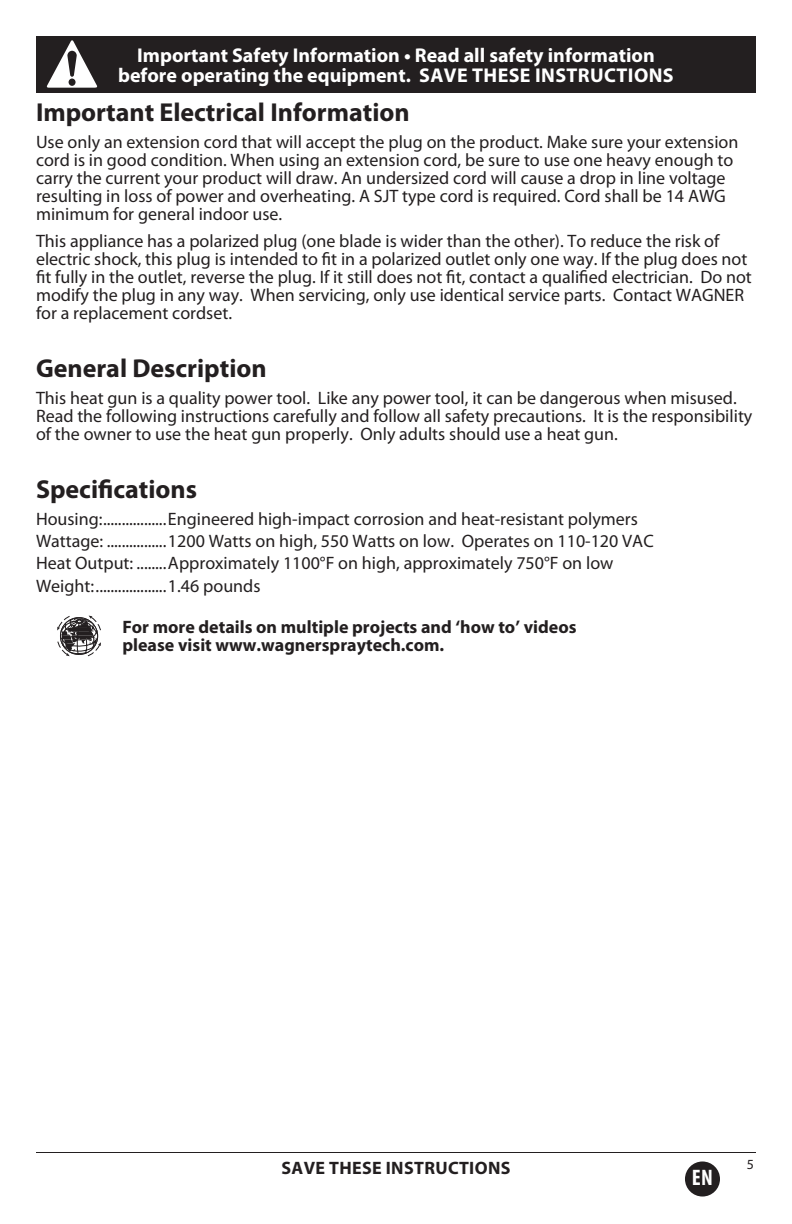
<style>
.page{position:relative;width:792px;height:1224px;background:#fff}
.page>*{position:absolute;margin:0;border:0;box-sizing:border-box;transform-origin:0 0}
.t1{font:700 26px "Myriad Pro";color:#231f20}
.t2{font:700 condensed 22.4px "Myriad Pro";color:#fff}
.t3{font:700 20px/20px "Myriad Pro";color:#fff;text-align:center}
.t4{font:18px/18px "Myriad Pro";color:#231f20}
.t5{font:700 18px/18px "Myriad Pro";color:#231f20}
.t6{font:700 18px "Myriad Pro";letter-spacing:.02em;color:#231f20}
.t7{font:14px "Myriad Pro";color:#231f20}
</style>
<div class="page">
<div style="left:36px;top:36px;width:720px;height:56px;background:#231f20"></div>
<svg style="left:47px;top:40px;width:50px;height:48px"></svg>
<hr style="left:36px;top:1152px;width:720px;height:1px;background:#231f20">
<div style="left:685px;top:1161px;width:35px;height:36px;background:#231f20;border-radius:50%"></div>
<svg style="left:57px;top:615px;width:44px;height:42px"></svg>
<p class="t3" style="left:118px;top:44px;width:555px">Important Safety Information • Read all safety information before operating the equipment. Save these instructions</p>
<h1 class="t1" style="left:36px;top:95px;width:375px">Important Electrical Information</h1>
<p class="t4" style="left:36px;top:133px;width:704px">Use only an extension cord that will accept the plug on the product. Make sure your extension cord is in good condition. When using an extension cord, be sure to use one heavy enough to carry the current your product will draw. An undersized cord will cause a drop in line voltage resulting in loss of power and overheating. A SJT type cord is required. Cord shall be 14 AWG minimum for general indoor use.</p>
<p class="t4" style="left:36px;top:232px;width:717px">This appliance has a polarized plug (one blade is wider than the other). To reduce the risk of electric shock, this plug is intended to fit in a polarized outlet only one way. If the plug does not fit fully in the outlet, reverse the plug. If it still does not fit, contact a qualified electrician. Do not modify the plug in any way. When servicing, only use identical service parts. Contact WAGNER for a replacement cordset.</p>
<h1 class="t1" style="left:36px;top:351px;width:232px">General Description</h1>
<p class="t4" style="left:36px;top:389px;width:718px">This heat gun is a quality power tool. Like any power tool, it can be dangerous when misused.<br>Read the following instructions carefully and follow all safety precautions. It is the responsibility of the owner to use the heat gun properly. Only adults should use a heat gun.</p>
<h1 class="t1" style="left:36px;top:472px;width:163px">Specifications</h1>
<p class="t4" style="left:36px;top:509px;width:68px">Housing:</p>
<p class="t4" style="left:168px;top:509px;width:471px">Engineered high-impact corrosion and heat-resistant polymers</p>
<p class="t4" style="left:36px;top:532px;width:69px">Wattage:</p>
<p class="t4" style="left:168px;top:532px;width:487px">1200 Watts on high, 550 Watts on low. Operates on 110-120 VAC</p>
<p class="t4" style="left:36px;top:554px;width:99px">Heat Output:</p>
<p class="t4" style="left:168px;top:554px;width:447px">Approximately 1100°F on high, approximately 750°F on low</p>
<p class="t4" style="left:36px;top:576px;width:60px">Weight:</p>
<p class="t4" style="left:168px;top:576px;width:94px">1.46 pounds</p>
<p class="t5" style="left:122px;top:618px;width:456px">For more details on multiple projects and ‘how to’ videos please visit www.wagnerspraytech.com.</p>
<p class="t6" style="left:281px;top:1156px;width:229px">Save these instructions</p>
<p class="t2" style="left:692px;top:1164px;width:23px">EN</p>
<p class="t7" style="left:747px;top:1156px;width:9px">5</p>
</div>
